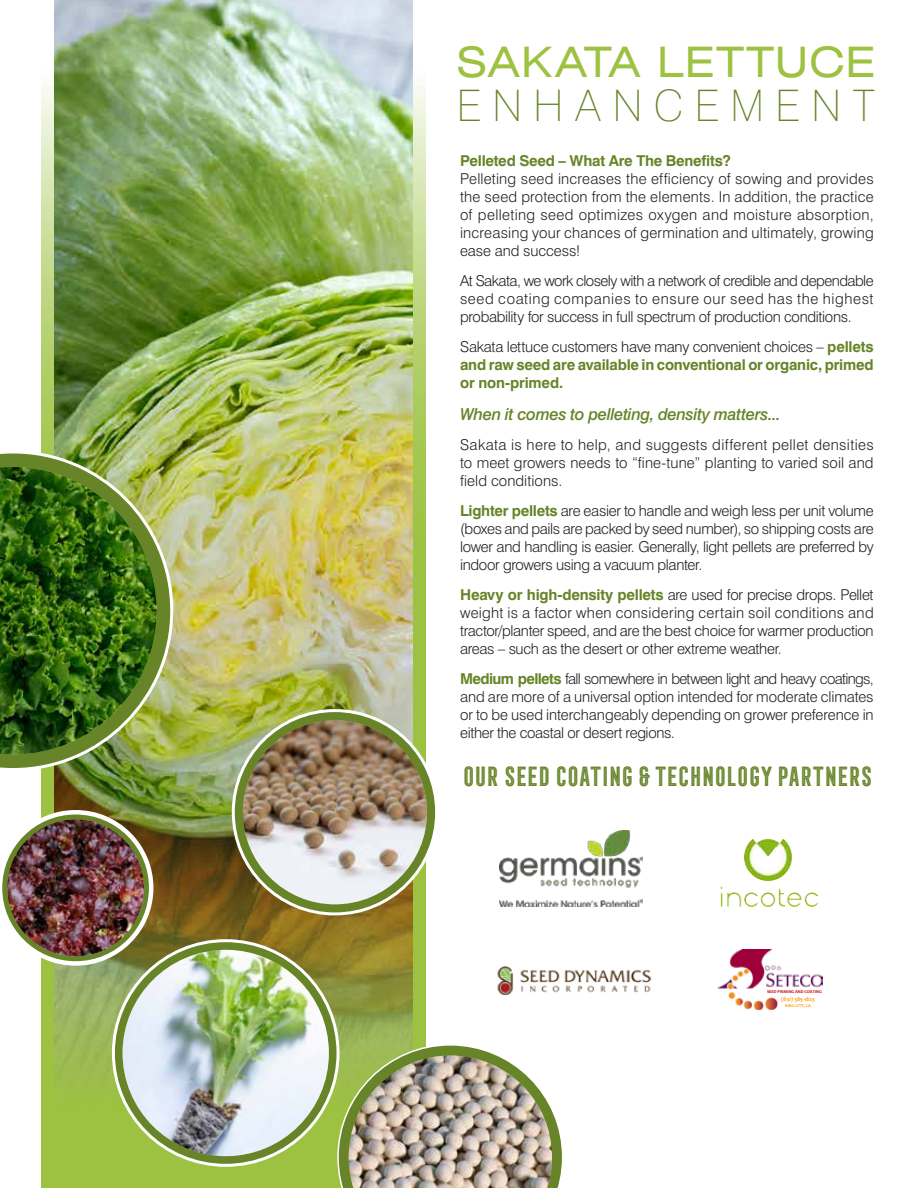
<style>
.page{position:relative;width:918px;height:1188px;background:#fff}
.page>*{position:absolute;margin:0;border:0;box-sizing:border-box;transform-origin:0 0}
.t1{font:100 43.5px "Swiss 721 BT";letter-spacing:.265em;color:#678428}
.t2{font:expanded 42px "Swiss 721 BT";letter-spacing:.025em;color:#9dc241}
.t3{font:25.5px "Frontage Condensed Inline";letter-spacing:-.095em;color:#678428}
.t4{font:italic 500 16.5px "Swiss 721 BT";letter-spacing:-.025em;color:#678428}
.t5{font:300 15px/18px "Swiss 721 BT";letter-spacing:-.02em;color:#231f20;text-align:justify}
.t6{font:700 15px/18px "Swiss 721 BT";letter-spacing:-.015em;color:#678428;text-align:justify}
.t7{font:700 5.7px "Candara";color:#f90}
.t8{font:700 4.35px "Candara";color:#c00000}
.t9{font:700 4.35px "Candara";color:#f90}
.s1{font-weight:300;color:#231f20}
.s2{font-weight:700;color:#678428}
</style>
<div class="page">
<svg style="left:41px;top:86px;width:385px;height:1102px;background:#b2cf6b"></svg>
<img style="left:54px;top:0;width:359px;height:1188px">
<img style="left:718px;top:950px;width:104px;height:59px">
<div style="left:778px;top:994px;width:40px;height:15px;background:#fff"></div>
<img style="left:744px;top:838px;width:48px;height:43px">
<img style="left:500px;top:830px;width:143px;height:77px">
<img style="left:0;top:450px;width:173px;height:321px">
<svg style="left:233px;top:711px;width:204px;height:203px;background:#829a4f"></svg>
<svg style="left:2px;top:810px;width:151px;height:156px"></svg>
<svg style="left:113px;top:941px;width:225px;height:224px;background:#829a4e"></svg>
<img style="left:0;top:467px;width:157px;height:287px">
<img style="left:243px;top:720px;width:184px;height:184px;border-radius:92px">
<img style="left:7px;top:819px;width:137px;height:137px;border-radius:68px">
<img style="left:123px;top:950px;width:206px;height:206px;border-radius:103px">
<svg style="left:337px;top:1044px;width:225px;height:144px"></svg>
<img style="left:349px;top:1056px;width:203px;height:132px">
<img style="left:497px;top:966px;width:155px;height:30px">
<h2 class="t2" style="left:456px;top:37px;width:421px">SAKATA LETTUCE</h2>
<h1 class="t1" style="left:457px;top:79px;width:420px">ENHANCEMENT</h1>
<p class="t6" style="left:460px;top:151px;width:272px">Pelleted Seed – What Are The Benefits?</p>
<p class="t5" style="left:460px;top:169px;width:415px">Pelleting seed increases the efficiency of sowing and provides the seed protection from the elements. In addition, the practice of pelleting seed optimizes oxygen and moisture absorption, increasing your chances of germination and ultimately, growing ease and success!</p>
<p class="t5" style="left:460px;top:271px;width:415px">At Sakata, we work closely with a network of credible and dependable seed coating companies to ensure our seed has the highest probability for success in full spectrum of production conditions.</p>
<p class="t6" style="left:460px;top:337px;width:415px"><span class="s1">Sakata lettuce customers have many convenient choices –</span> pellets and raw seed are available in conventional or organic, primed or non-primed.</p>
<p class="t4" style="left:460px;top:404px;width:322px">When it comes to pelleting, density matters...</p>
<p class="t5" style="left:460px;top:435px;width:415px">Sakata is here to help, and suggests different pellet densities to meet growers needs to “fine-tune” planting to varied soil and field conditions.</p>
<p class="t5" style="left:460px;top:501px;width:415px"><span class="s2">Lighter pellets</span> are easier to handle and weigh less per unit volume (boxes and pails are packed by seed number), so shipping costs are lower and handling is easier. Generally, light pellets are preferred by indoor growers using a vacuum planter.</p>
<p class="t5" style="left:460px;top:585px;width:415px"><span class="s2">Heavy or high-density pellets</span> are used for precise drops. Pellet weight is a factor when considering certain soil conditions and tractor/planter speed, and are the best choice for warmer production areas – such as the desert or other extreme weather.</p>
<p class="t5" style="left:460px;top:669px;width:415px"><span class="s2">Medium pellets</span> fall somewhere in between light and heavy coatings, and are more of a universal option intended for moderate climates or to be used interchangeably depending on grower preference in either the coastal or desert regions.</p>
<h3 class="t3" style="left:461px;top:762px;width:414px">OUR SEED COATING &amp; TECHNOLOGY PARTNERS</h3>
<p class="t8" style="left:767px;top:989px;width:56px">SEED PRIMING AND COATING</p>
<p class="t7" style="left:781px;top:995px;width:35px">(831) 385-1823</p>
<p class="t9" style="left:785px;top:1003px;width:27px">KING CITY, CA</p>
</div>
